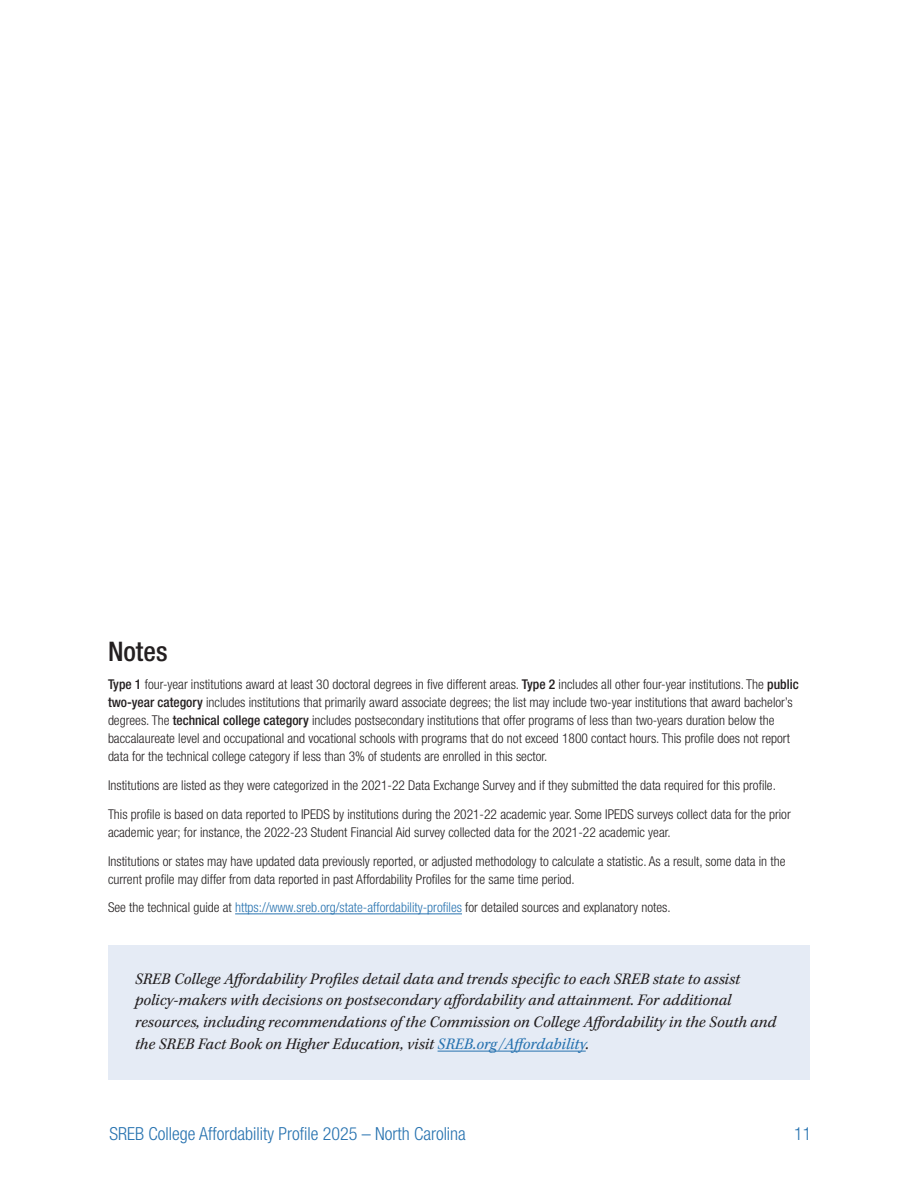
<style>
.page{position:relative;width:918px;height:1188px;background:#fff}
.page>*{position:absolute;margin:0;border:0;box-sizing:border-box;transform-origin:0 0}
.t1{font:500 condensed 27px "Helvetica Neue LT Pro";color:#231f20}
.t2{font:300 condensed 18px "Helvetica Neue LT Pro";color:#2873b0}
.t3{font:italic 16.5px/21.8px "Kepler Std";color:#231f20}
.t4{font:300 condensed 13.5px/18px "Helvetica Neue LT Pro";color:#231f20}
.s1{font-weight:500}
.s2{color:#2873b0}
</style>
<div class="page">
<hr style="left:235px;top:914px;width:227px;height:1px;background:#2873b0">
<div style="left:108px;top:945px;width:702px;height:135px;background:#e5ebf5"></div>
<hr style="left:438px;top:1051px;width:148px;height:1px;background:#2873b0">
<h1 class="t1" style="left:108px;top:635px;width:61px">Notes</h1>
<p class="t4" style="left:108px;top:675px;width:692px"><span class="s1">Type 1</span> four-year institutions award at least 30 doctoral degrees in five different areas. <span class="s1">Type 2</span> includes all other four-year institutions. The <span class="s1">public two-year category</span> includes institutions that primarily award associate degrees; the list may include two-year institutions that award bachelor’s degrees. The <span class="s1">technical college category</span> includes postsecondary institutions that offer programs of less than two-years duration below the baccalaureate level and occupational and vocational schools with programs that do not exceed 1800 contact hours. This profile does not report data for the technical college category if less than 3% of students are enrolled in this sector.</p>
<p class="t4" style="left:108px;top:771px;width:684px;line-height:28.8px">Institutions are listed as they were categorized in the 2021-22 Data Exchange Survey and if they submitted the data required for this profile.<br>This profile is based on data reported to IPEDS by institutions during the 2021-22 academic year. Some IPEDS surveys collect data for the prior</p>
<p class="t4" style="left:108px;top:818px;width:679px;line-height:28.8px">academic year; for instance, the 2022-23 Student Financial Aid survey collected data for the 2021-22 academic year.<br>Institutions or states may have updated data previously reported, or adjusted methodology to calculate a statistic. As a result, some data in the</p>
<p class="t4" style="left:108px;top:864px;width:564px;line-height:28.8px">current profile may differ from data reported in past Affordability Profiles for the same time period.<br>See the technical guide at <span class="s2">https://www.sreb.org/state-affordability-profiles</span> for detailed sources and explanatory notes.</p>
<p class="t3" style="left:135px;top:968px;width:643px">SREB College Affordability Profiles detail data and trends specific to each SREB state to assist policy-makers with decisions on postsecondary affordability and attainment. For additional resources, including recommendations of the Commission on College Affordability in the South and the SREB Fact Book on Higher Education, visit <span class="s2">SREB.org/Affordability</span>.</p>
<h2 class="t2" style="left:110px;top:1124px;width:358px">SREB College Affordability Profile 2025 – North Carolina</h2>
<h2 class="t2" style="left:794px;top:1124px;width:19px">11</h2>
</div>
